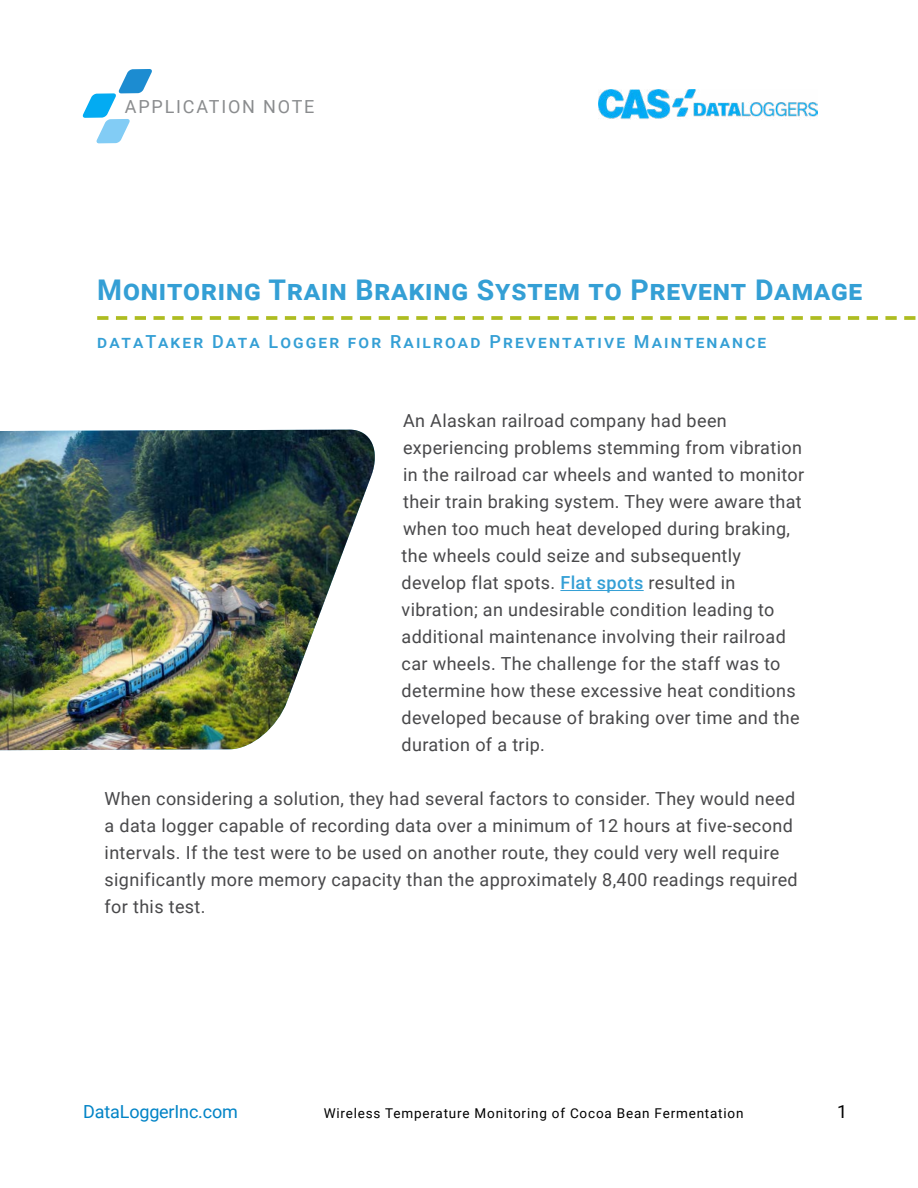
<style>
.page{position:relative;width:918px;height:1188px;background:#fff}
.page>*{position:absolute;margin:0;border:0;box-sizing:border-box;transform-origin:0 0}
.t1{font:700 28.5px "Roboto";letter-spacing:.03em;color:#349fd5}
.t2{font:18px/27px "Roboto";letter-spacing:.02em;color:#48484a}
.t3{font:500 18px "Roboto";letter-spacing:.125em;color:#349fd5}
.t4{font:18px "Roboto";letter-spacing:-.01em;color:#0083c6}
.t5{font:18px "Roboto";letter-spacing:.1em;color:#8a8c8e}
.t6{font:18px "Roboto";color:#000}
.t7{font:13.5px "Roboto";letter-spacing:.06em;color:#000}
.s1{font-weight:500;color:#349fd5}
</style>
<div class="page">
<img style="left:599px;top:90px;width:219px;height:29px">
<img style="left:0;top:430px;width:375px;height:320px">
<svg style="left:97px;top:316px;width:819px;height:4px"></svg>
<hr style="left:560px;top:590px;width:84px;height:1px;background:#349fd5">
<svg style="left:82px;top:69px;width:70px;height:74px"></svg>
<p class="t5" style="left:125px;top:93px;width:191px">APPLICATION NOTE</p>
<h1 class="t1" style="left:97px;top:270px;width:767px">Monitoring Train Braking System to Prevent Damage</h1>
<p class="t3" style="left:97px;top:329px;width:671px">dataTaker Data Logger for Railroad Preventative Maintenance</p>
<p class="t2" style="left:402px;top:407px;width:404px">An Alaskan railroad company had been experiencing problems stemming from vibration in the railroad car wheels and wanted to monitor their train braking system. They were aware that when too much heat developed during braking, the wheels could seize and subsequently develop flat spots. <span class="s1">Flat spots</span> resulted in vibration; an undesirable condition leading to additional maintenance involving their railroad car wheels. The challenge for the staff was to determine how these excessive heat conditions developed because of braking over time and the duration of a trip.</p>
<p class="t2" style="left:105px;top:785px;width:695px">When considering a solution, they had several factors to consider. They would need a data logger capable of recording data over a minimum of 12 hours at five-second intervals. If the test were to be used on another route, they could very well require significantly more memory capacity than the approximately 8,400 readings required for this test.</p>
<p class="t4" style="left:83px;top:1099px;width:156px">DataLoggerInc.com</p>
<p class="t7" style="left:324px;top:1104px;width:421px">Wireless Temperature Monitoring of Cocoa Bean Fermentation</p>
<p class="t6" style="left:837px;top:1099px;width:12px">1</p>
</div>
